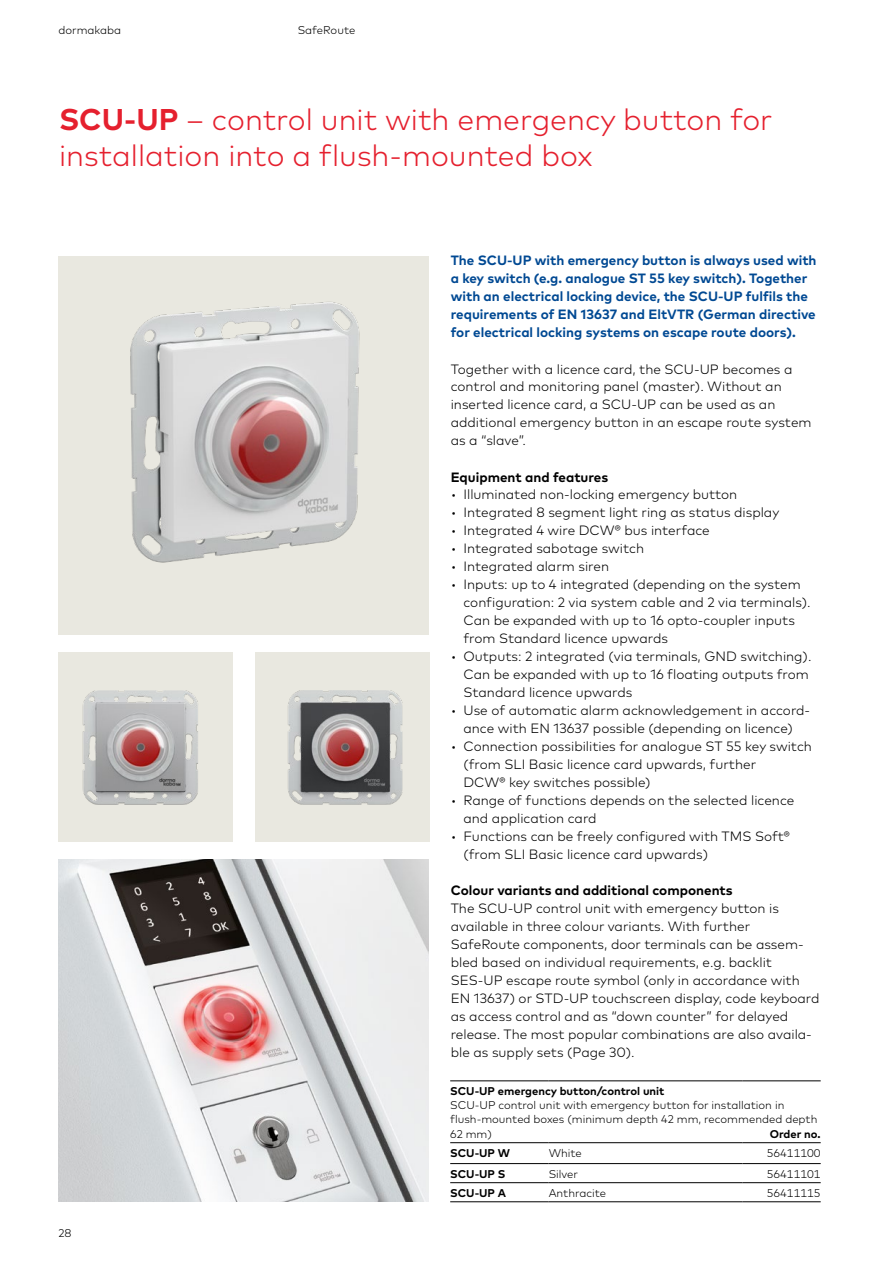
<style>
.page{position:relative;width:893px;height:1263px;background:#fff}
.page>*{position:absolute;margin:0;border:0;box-sizing:border-box;transform-origin:0 0}
.t1{font:300 30px/36px "Mark Pro";color:#e5202e}
.t2{font:300 13.5px/18px "Mark Pro";color:#000}
.t3{font:700 13.5px/18px "Mark Pro";color:#004993}
.t4{font:700 13.5px "Mark Pro";color:#000}
.t5{font:300 11.25px/14.2px "Mark Pro";color:#000}
.t6{font:700 11.25px "Mark Pro";color:#000}
.s1{font-weight:700}
</style>
<div class="page">
<img style="left:58px;top:859px;width:371px;height:343px">
<img style="left:58px;top:256px;width:371px;height:378px">
<img style="left:58px;top:652px;width:175px;height:189px">
<img style="left:255px;top:652px;width:174px;height:189px">
<hr style="left:450px;top:1142px;width:99px;height:1px;background:#000">
<hr style="left:549px;top:1142px;width:193px;height:1px;background:#000">
<hr style="left:742px;top:1142px;width:79px;height:1px;background:#000">
<hr style="left:450px;top:1163px;width:99px;height:1px;background:#000">
<hr style="left:549px;top:1163px;width:193px;height:1px;background:#000">
<hr style="left:742px;top:1163px;width:79px;height:1px;background:#000">
<hr style="left:450px;top:1182px;width:99px;height:1px;background:#000">
<hr style="left:549px;top:1182px;width:193px;height:1px;background:#000">
<hr style="left:742px;top:1182px;width:79px;height:1px;background:#000">
<hr style="left:450px;top:1201px;width:99px;height:1px;background:#000">
<hr style="left:549px;top:1201px;width:193px;height:1px;background:#000">
<hr style="left:742px;top:1201px;width:79px;height:1px;background:#000">
<hr style="left:450px;top:1080px;width:99px;height:1px;background:#000">
<hr style="left:549px;top:1080px;width:193px;height:1px;background:#000">
<hr style="left:742px;top:1080px;width:79px;height:1px;background:#000">
<p class="t5" style="left:58px;top:22px;width:64px">dormakaba</p>
<p class="t5" style="left:298px;top:22px;width:59px">SafeRoute</p>
<h1 class="t1" style="left:59px;top:100px;width:715px"><span class="s1">SCU‑UP</span> – control unit with emergency button for installation into a flush-mounted box</h1>
<p class="t3" style="left:451px;top:251px;width:367px">The SCU-UP with emergency button is always used with a key switch (e.g. analogue ST 55 key switch). Together with an electrical locking device, the SCU‑UP fulfils the requirements of EN 13637 and EltVTR (German directive for electrical locking systems on escape route doors).</p>
<p class="t2" style="left:451px;top:359px;width:362px">Together with a licence card, the SCU‑UP becomes a control and monitoring panel (master). Without an inserted licence card, a SCU-UP can be used as an additional emergency button in an escape route system as a “slave”.</p>
<p class="t4" style="left:451px;top:466px;width:159px">Equipment and features</p>
<p class="t2" style="left:451px;top:485px;width:288px">• Illuminated non-locking emergency button</p>
<p class="t2" style="left:451px;top:503px;width:330px">• Integrated 8 segment light ring as status display</p>
<p class="t2" style="left:451px;top:521px;width:261px">• Integrated 4 wire DCW® bus interface</p>
<p class="t2" style="left:451px;top:539px;width:195px">• Integrated sabotage switch</p>
<p class="t2" style="left:451px;top:557px;width:160px">• Integrated alarm siren</p>
<p class="t2" style="left:463px;top:575px;width:349px;text-indent:-13px">• Inputs: up to 4 integrated (depending on the system configuration: 2 via system cable and 2 via terminals).<br>Can be expanded with up to 16 opto-coupler inputs from Standard licence upwards</p>
<p class="t2" style="left:463px;top:647px;width:350px;text-indent:-13px">• Outputs: 2 integrated (via terminals, GND switching).<br>Can be expanded with up to 16 floating outputs from<br>Standard licence upwards</p>
<p class="t2" style="left:451px;top:701px;width:361px;text-align:center">• Use of automatic alarm acknowledgement in accord&shy;ance with EN 13637 possible (depending on licence)</p>
<p class="t2" style="left:463px;top:737px;width:350px;text-indent:-13px">• Connection possibilities for analogue ST 55 key switch (from SLI Basic licence card upwards, further<br>DCW® key switches possible)</p>
<p class="t2" style="left:463px;top:791px;width:332px;text-indent:-13px">• Range of functions depends on the selected licence and application card</p>
<p class="t2" style="left:463px;top:827px;width:328px;text-indent:-13px">• Functions can be freely configured with TMS Soft® (from SLI Basic licence card upwards)</p>
<p class="t4" style="left:451px;top:880px;width:283px">Colour variants and additional components</p>
<p class="t2" style="left:451px;top:899px;width:370px">The SCU-UP control unit with emergency button is available in three colour variants. With further SafeRoute components, door terminals can be assem&shy;bled based on individual requirements, e.g. backlit SES-UP escape route symbol (only in accordance with EN 13637) or STD-UP touchscreen display, code keyboard as access control and as “down counter” for delayed release. The most popular combinations are also availa&shy;ble as supply sets (Page 30).</p>
<p class="t6" style="left:450px;top:1082px;width:216px">SCU-UP emergency button/control unit</p>
<p class="t5" style="left:450px;top:1097px;width:369px">SCU-UP control unit with emergency button for installation in flush-mounted boxes (minimum depth 42 mm, recommended depth<br>62 mm)</p>
<p class="t6" style="left:770px;top:1125px;width:52px">Order no.</p>
<p class="t5" style="left:58px;top:1225px;width:15px">28</p>
<p class="t6" style="left:450px;top:1144px;width:61px">SCU‑UP W</p>
<p class="t5" style="left:549px;top:1145px;width:35px">White</p>
<p class="t5" style="left:767px;top:1145px;width:55px">56411100</p>
<p class="t6" style="left:450px;top:1165px;width:57px">SCU‑UP S</p>
<p class="t5" style="left:549px;top:1165px;width:31px">Silver</p>
<p class="t5" style="left:767px;top:1165px;width:55px">56411101</p>
<p class="t6" style="left:450px;top:1184px;width:57px">SCU‑UP A</p>
<p class="t5" style="left:549px;top:1185px;width:59px">Anthracite</p>
<p class="t5" style="left:767px;top:1185px;width:55px">56411115</p>
</div>
